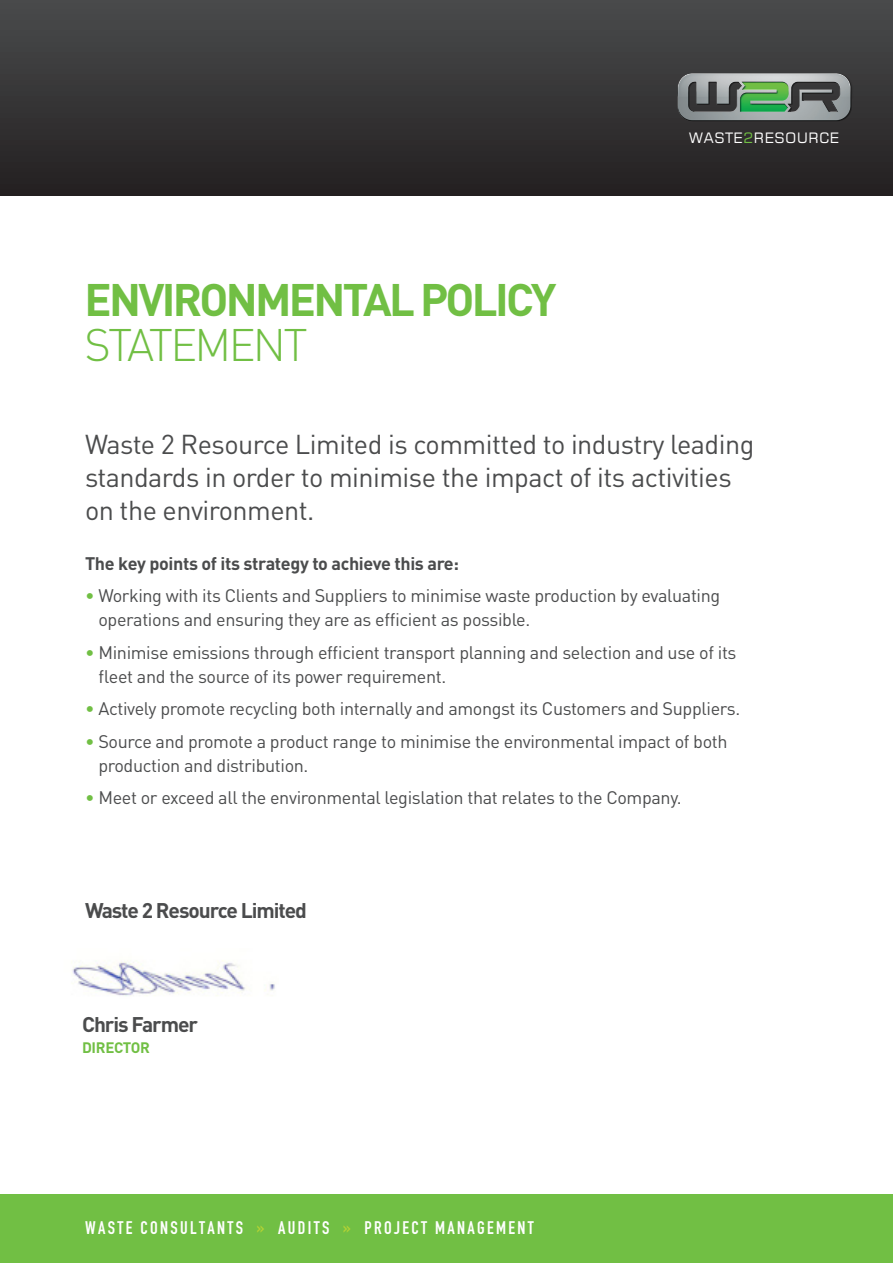
<style>
.page{position:relative;width:893px;height:1263px;background:#fff}
.page>*{position:absolute;margin:0;border:0;box-sizing:border-box;transform-origin:0 0}
.t1{font:700 45px/45px "DIN";letter-spacing:-.06em;color:#71bf44}
.t2{font:27px/33px "DIN";letter-spacing:-.02em;color:#4b4c4d}
.t3{font:700 21px "DIN";letter-spacing:-.05em;color:#4b4c4d}
.t4{font:18px/24px "DIN";letter-spacing:-.02em;color:#4b4c4d}
.t5{font:700 18px "DIN";letter-spacing:-.02em;color:#4b4c4d}
.t6{font:18px "DIN English Condensed";letter-spacing:.13em;color:#fff}
.t7{font:700 15px "DIN";letter-spacing:-.02em;color:#71bf44}
.t8{font:14.4px "Square 721 BT";letter-spacing:.05em;color:#fff}
.s1{font-weight:300}
.s2{color:#71bf44}
.s3{color:#b3d234}
</style>
<div class="page">
<div style="left:0;top:0;width:893px;height:196px;background:linear-gradient(to bottom,#4a4b4c,#232021)"></div>
<img style="left:677px;top:73px;width:176px;height:49px">
<div style="left:0;top:1195px;width:893px;height:68px;background:#71bf44"></div>
<img style="left:72px;top:960px;width:203px;height:36px">
<p class="t1" style="left:85px;top:275px;width:473px">ENVIRONMENTAL POLICY<br><span class="s1">STATEMENT</span></p>
<p class="t8" style="left:689px;top:128px;width:152px">WASTE<span class="s2">2</span>RESOURCE</p>
<p class="t2" style="left:85px;top:427px;width:671px">Waste 2 Resource Limited is committed to industry leading standards in order to minimise the impact of its activities on the environment.</p>
<p class="t5" style="left:85px;top:551px;width:375px">The key points of its strategy to achieve this are:</p>
<p class="t4" style="left:98px;top:583px;width:623px;text-indent:-13px"><span class="s2">•</span> Working with its Clients and Suppliers to minimise waste production by evaluating operations and ensuring they are as efficient as possible.</p>
<p class="t4" style="left:98px;top:640px;width:640px;text-indent:-13px"><span class="s2">•</span> Minimise emissions through efficient transport planning and selection and use of its fleet and the source of its power requirement.</p>
<p class="t4" style="left:85px;top:696px;width:657px"><span class="s2">•</span> Actively promote recycling both internally and amongst its Customers and Suppliers.</p>
<p class="t4" style="left:98px;top:729px;width:631px;text-indent:-13px"><span class="s2">•</span> Source and promote a product range to minimise the environmental impact of both production and distribution.</p>
<p class="t4" style="left:85px;top:785px;width:598px"><span class="s2">•</span> Meet or exceed all the environmental legislation that relates to the Company.</p>
<p class="t3" style="left:85px;top:897px;width:223px">Waste 2 Resource Limited</p>
<p class="t3" style="left:82px;top:1010px;width:118px">Chris Farmer</p>
<p class="t7" style="left:82px;top:1038px;width:69px">DIRECTOR</p>
<p class="t6" style="left:85px;top:1217px;width:450px">WASTE CONSULTANTS <span class="s3">»</span> AUDITS <span class="s3">»</span> PROJECT MANAGEMENT</p>
</div>
